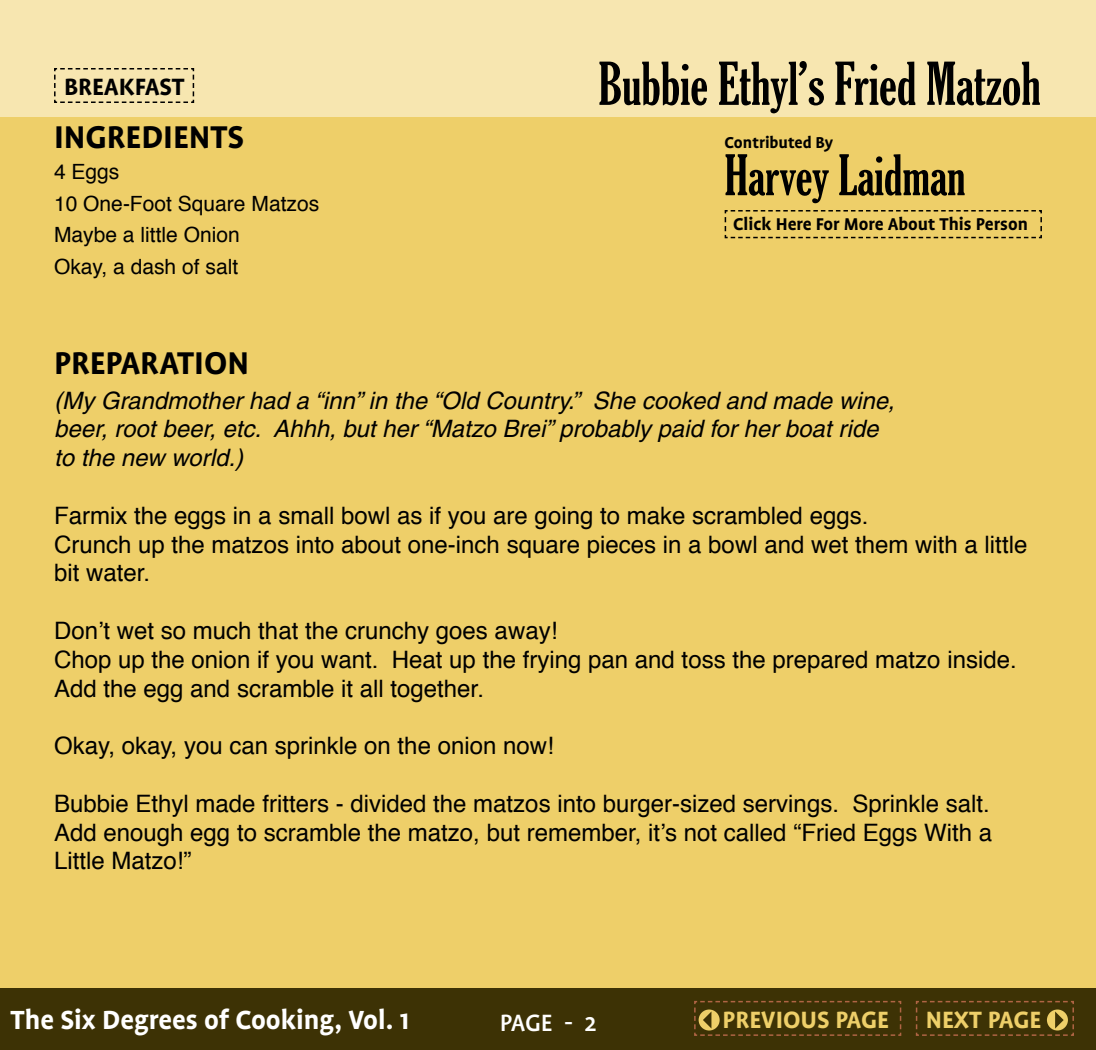
<style>
.page{position:relative;width:1096px;height:1050px;background:#fff}
.page>*{position:absolute;margin:0;border:0;box-sizing:border-box;transform-origin:0 0}
.Recipe_Titles{font:extra-condensed 57px "Gloucester";color:#000}
.Recipe_Author{font:extra-condensed 54px "Gloucester";color:#000}
.t1{font:700 36px "Profile";color:#000}
.t2{font:700 30px "Profile";color:#fff}
.t3{font:700 27px "Profile";color:#eecf69}
.t4{font:700 27px "Profile";color:#000}
.t5{font:500 27px "Profile";color:#fff}
.t6{font:24px/28.8px "Helvetica";color:#000}
.t7{font:italic 24px "Helvetica";color:#000}
.t8{font:21px "Helvetica";color:#000}
.t9{font:700 19.5px "Profile";color:#000}
.t10{font:700 18px "Profile";color:#000}
</style>
<div class="page">
<div style="left:0;top:0;width:1095px;height:1050px;background:#eecf69"></div>
<div style="left:0;top:988px;width:1095px;height:62px;background:#3d3205"></div>
<div style="left:0;top:0;width:1095px;height:116px;background:#f7e6b0"></div>
<svg style="left:54px;top:68px;width:141px;height:35px"></svg>
<svg style="left:915px;top:1000px;width:159px;height:36px"></svg>
<svg style="left:694px;top:1000px;width:207px;height:36px"></svg>
<svg style="left:724px;top:210px;width:318px;height:29px"></svg>
<p class="t4" style="left:64px;top:72px;width:122px">BREAKFAST</p>
<h3 class="t1" style="left:54px;top:118px;width:192px">INGREDIENTS</h3>
<p class="t8" style="left:54px;top:158px;width:67px">4 Eggs</p>
<p class="t8" style="left:54px;top:189px;width:266px">10 One-Foot Square Matzos</p>
<p class="t8" style="left:54px;top:221px;width:187px">Maybe a little Onion</p>
<p class="t8" style="left:54px;top:252px;width:186px">Okay, a dash of salt</p>
<h3 class="t1" style="left:54px;top:344px;width:196px">PREPARATION</h3>
<p class="Recipe_Titles" style="left:598px;top:51px;width:443px">Bubbie Ethyl’s Fried Matzoh</p>
<p class="t10" style="left:724px;top:133px;width:110px">Contributed By</p>
<p class="Recipe_Author" style="left:724px;top:144px;width:242px">Harvey Laidman</p>
<p class="t9" style="left:733px;top:213px;width:296px">Click Here For More About This Person</p>
<p class="t7" style="left:54px;top:386px;width:841px">(My Grandmother had a “inn” in the “Old Country.” She cooked and made wine,</p>
<p class="t7" style="left:54px;top:415px;width:825px">beer, root beer, etc. Ahhh, but her “Matzo Brei” probably paid for her boat ride</p>
<p class="t7" style="left:54px;top:444px;width:191px">to the new world.)</p>
<p class="t6" style="left:54px;top:502px;width:815px">Farmix the eggs in a small bowl as if you are going to make scrambled eggs.</p>
<p class="t6" style="left:54px;top:531px;width:974px">Crunch up the matzos into about one-inch square pieces in a bowl and wet them with a little bit water.</p>
<p class="t6" style="left:54px;top:618px;width:504px">Donʼt wet so much that the crunchy goes away!</p>
<p class="t6" style="left:54px;top:646px;width:963px">Chop up the onion if you want. Heat up the frying pan and toss the prepared matzo inside.<br>Add the egg and scramble it all together.</p>
<p class="t6" style="left:54px;top:733px;width:501px">Okay, okay, you can sprinkle on the onion now!</p>
<p class="t6" style="left:54px;top:790px;width:939px;text-align:justify">Bubbie Ethyl made fritters - divided the matzos into burger-sized servings. Sprinkle salt.<br>Add enough egg to scramble the matzo, but remember, itʼs not called “Fried Eggs With a Little Matzo!”</p>
<p class="t2" style="left:10px;top:1004px;width:400px">The Six Degrees of Cooking, Vol. 1</p>
<p class="t5" style="left:500px;top:1008px;width:98px">PAGE - 2</p>
<p class="t3" style="left:722px;top:1005px;width:168px">PREVIOUS PAGE</p>
<p class="t3" style="left:925px;top:1005px;width:117px">NEXT PAGE</p>
</div>
